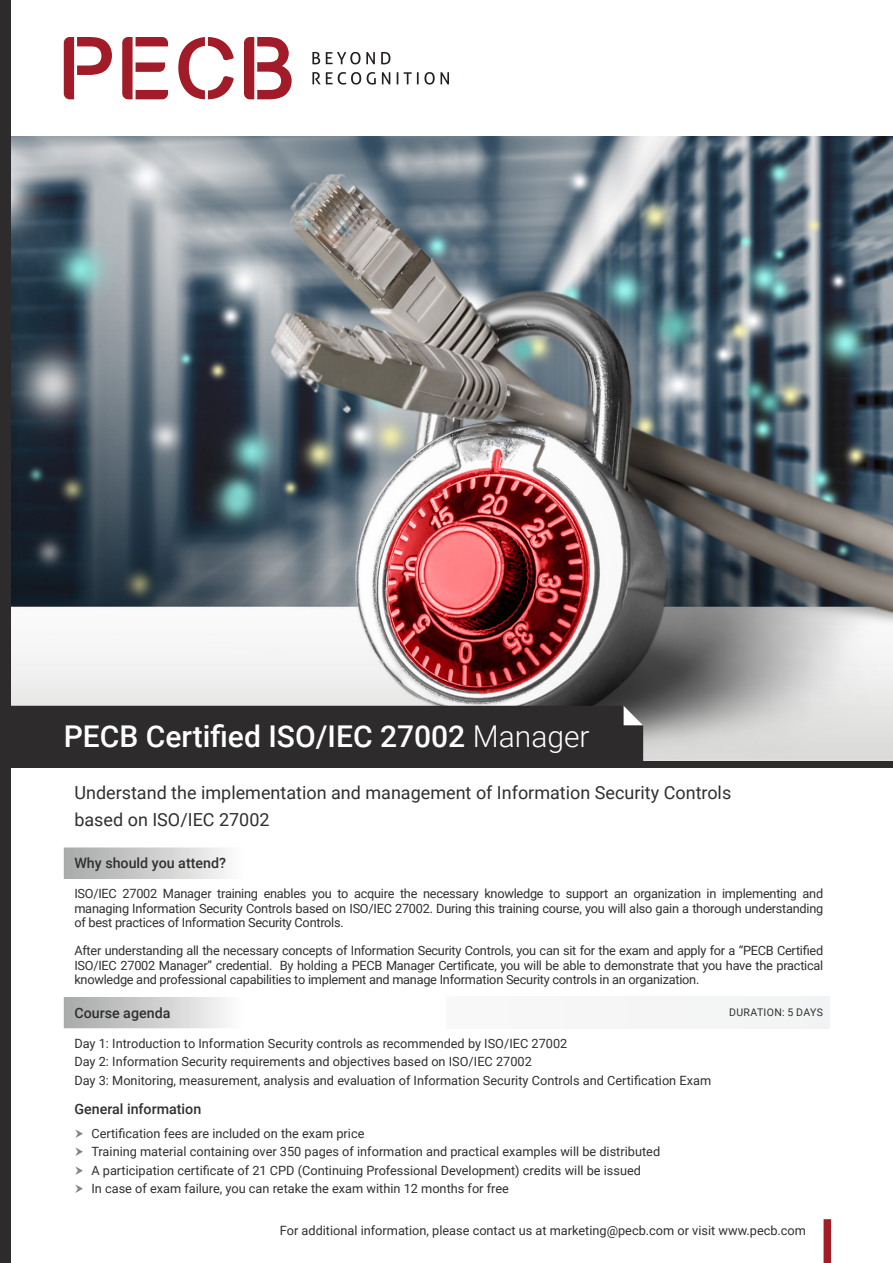
<style>
.page{position:relative;width:893px;height:1263px;background:#fff}
.page>*{position:absolute;margin:0;border:0;box-sizing:border-box;transform-origin:0 0}
.t1{font:500 30px "Roboto";color:#fff}
.t2{font:18px "Roboto";color:#312f30}
.Table1{font:500 14.25px "Roboto";color:#312f30}
.Bullet{font:12.75px/14.2px "Roboto";color:#312f30;text-align:justify}
.Table1-2{font:10.5px "Roboto";letter-spacing:.035em;color:#312f30}
.s1{font-weight:300}
</style>
<div class="page">
<img style="left:11px;top:136px;width:882px;height:625px">
<div style="left:824px;top:1219px;width:7px;height:44px;background:#a11e29"></div>
<div style="left:0;top:0;width:11px;height:1263px;background:#2e2b2c"></div>
<div style="left:11px;top:706px;width:632px;height:55px;background:#2e2b2c"></div>
<div style="left:0;top:761px;width:893px;height:7px;background:#2e2b2c"></div>
<svg style="left:64px;top:847px;width:162px;height:181px;background:#ccc"></svg>
<div style="left:64px;top:879px;width:765px;height:118px;background:#fff"></div>
<div style="left:446px;top:997px;width:383px;height:31px;background:#f5f5f6"></div>
<svg style="left:64px;top:37px;width:48px;height:62px"></svg>
<svg style="left:122px;top:37px;width:46px;height:62px"></svg>
<svg style="left:178px;top:37px;width:56px;height:62px"></svg>
<svg style="left:244px;top:37px;width:48px;height:62px"></svg>
<svg style="left:312px;top:52px;width:8px;height:12px"></svg>
<svg style="left:326px;top:52px;width:49px;height:12px"></svg>
<svg style="left:381px;top:52px;width:9px;height:12px"></svg>
<svg style="left:312px;top:72px;width:49px;height:13px"></svg>
<svg style="left:367px;top:72px;width:9px;height:13px"></svg>
<svg style="left:382px;top:72px;width:8px;height:12px"></svg>
<svg style="left:397px;top:72px;width:1px;height:12px"></svg>
<svg style="left:404px;top:72px;width:45px;height:13px"></svg>
<p class="t1" style="left:64px;top:715px;width:527px">PECB Certified ISO/IEC 27002 <span class="s1">Manager</span></p>
<p class="t2" style="left:74px;top:780px;width:658px">Understand the implementation and management of Information Security Controls</p>
<p class="t2" style="left:74px;top:807px;width:197px">based on ISO/IEC 27002</p>
<p class="Table1" style="left:74px;top:853px;width:153px">Why should you attend?</p>
<p class="Bullet" style="left:74px;top:886px;width:750px">ISO/IEC 27002 Manager training enables you to acquire the necessary knowledge to support an organization in implementing and managing Information Security Controls based on ISO/IEC 27002. During this training course, you will also gain a thorough understanding of best practices of Information Security Controls.</p>
<p class="Bullet" style="left:74px;top:943px;width:750px">After understanding all the necessary concepts of Information Security Controls, you can sit for the exam and apply for a “PECB Certified ISO/IEC 27002 Manager” credential. By holding a PECB Manager Certificate, you will be able to demonstrate that you have the practical knowledge and professional capabilities to implement and manage Information Security controls in an organization.</p>
<p class="Table1" style="left:74px;top:1002px;width:98px">Course agenda</p>
<p class="Table1-2" style="left:729px;top:1005px;width:95px">DURATION: 5 DAYS</p>
<p class="Bullet" style="left:74px;top:1035px;width:494px">Day 1: Introduction to Information Security controls as recommended by ISO/IEC 27002</p>
<p class="Bullet" style="left:74px;top:1054px;width:459px">Day 2: Information Security requirements and objectives based on ISO/IEC 27002</p>
<p class="Bullet" style="left:74px;top:1072px;width:638px">Day 3: Monitoring, measurement, analysis and evaluation of Information Security Controls and Certification Exam</p>
<p class="Table1" style="left:74px;top:1099px;width:128px">General information</p>
<p class="Bullet" style="left:91px;top:1125px;width:275px">Certification fees are included on the exam price</p>
<p class="Bullet" style="left:91px;top:1144px;width:570px">Training material containing over 350 pages of information and practical examples will be distributed</p>
<p class="Bullet" style="left:91px;top:1162px;width:551px">A participation certificate of 21 CPD (Continuing Professional Development) credits will be issued</p>
<p class="Bullet" style="left:91px;top:1181px;width:419px">In case of exam failure, you can retake the exam within 12 months for free</p>
<p class="Bullet" style="left:280px;top:1223px;width:528px">For additional information, please contact us at marketing@pecb.com or visit www.pecb.com</p>
</div>
